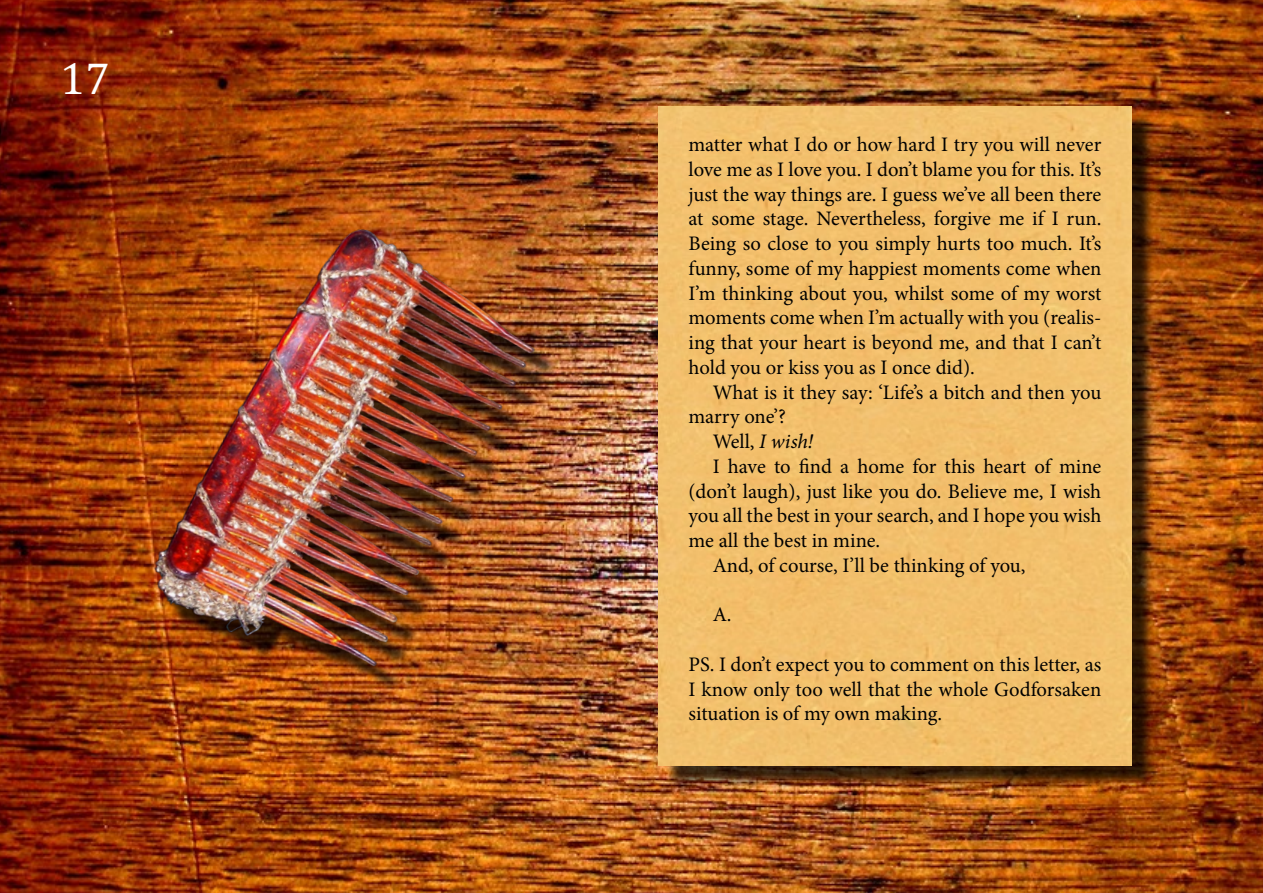
<style>
.page{position:relative;width:1263px;height:893px;background:#fff}
.page>*{position:absolute;margin:0;border:0;box-sizing:border-box;transform-origin:0 0}
.t1{font:45px "Cambria";color:#fff}
.t2{font:20.7px/24.8px "Minion Pro";letter-spacing:-.005em;color:#000;text-align:justify}
.t3{font:italic 20.7px "Minion Pro";color:#000}
.s1{font-style:normal}
</style>
<div class="page">
<img style="left:0;top:0;width:1263px;height:893px">
<div style="left:665px;top:113px;width:489px;height:676px;background:#000;opacity:.75"></div>
<div style="left:659px;top:106px;width:472px;height:659px;background:#f2c06c"></div>
<img style="left:111px;top:188px;width:464px;height:517px">
<h1 class="t1" style="left:60px;top:52px;width:51px">17</h1>
<p class="t2" style="left:688px;top:132px;width:414px">matter what I do or how hard I try you will never love me as I love you. I don’t blame you for this. It’s just the way things are. I guess we’ve all been there at some stage. Nevertheless, forgive me if I run.<br>Being so close to you simply hurts too much. It’s funny, some of my happiest moments come when I’m thinking about you, whilst some of my worst moments come when I’m actually with you (realis&shy;ing that your heart is beyond me, and that I can’t hold you or kiss you as I once did).</p>
<p class="t2" style="left:713px;top:380px;width:390px">What is it they say: ‘Life’s a bitch and then you</p>
<p class="t2" style="left:688px;top:404px;width:99px">marry one’?</p>
<p class="t3" style="left:713px;top:427px;width:102px"><span class="s1">Well,</span> I wish!</p>
<p class="t2" style="left:713px;top:454px;width:390px">I have to find a home for this heart of mine</p>
<p class="t2" style="left:688px;top:479px;width:414px">(don’t laugh), just like you do. Believe me, I wish</p>
<p class="t2" style="left:688px;top:503px;width:414px">you all the best in your search, and I hope you wish</p>
<p class="t2" style="left:688px;top:528px;width:193px">me all the best in mine.</p>
<p class="t2" style="left:713px;top:553px;width:314px">And, of course, I’ll be thinking of you,</p>
<p class="t2" style="left:713px;top:602px;width:20px">A.</p>
<p class="t2" style="left:688px;top:652px;width:414px">PS. I don’t expect you to comment on this letter, as I know only too well that the whole Godforsaken situation is of my own making.</p>
</div>
